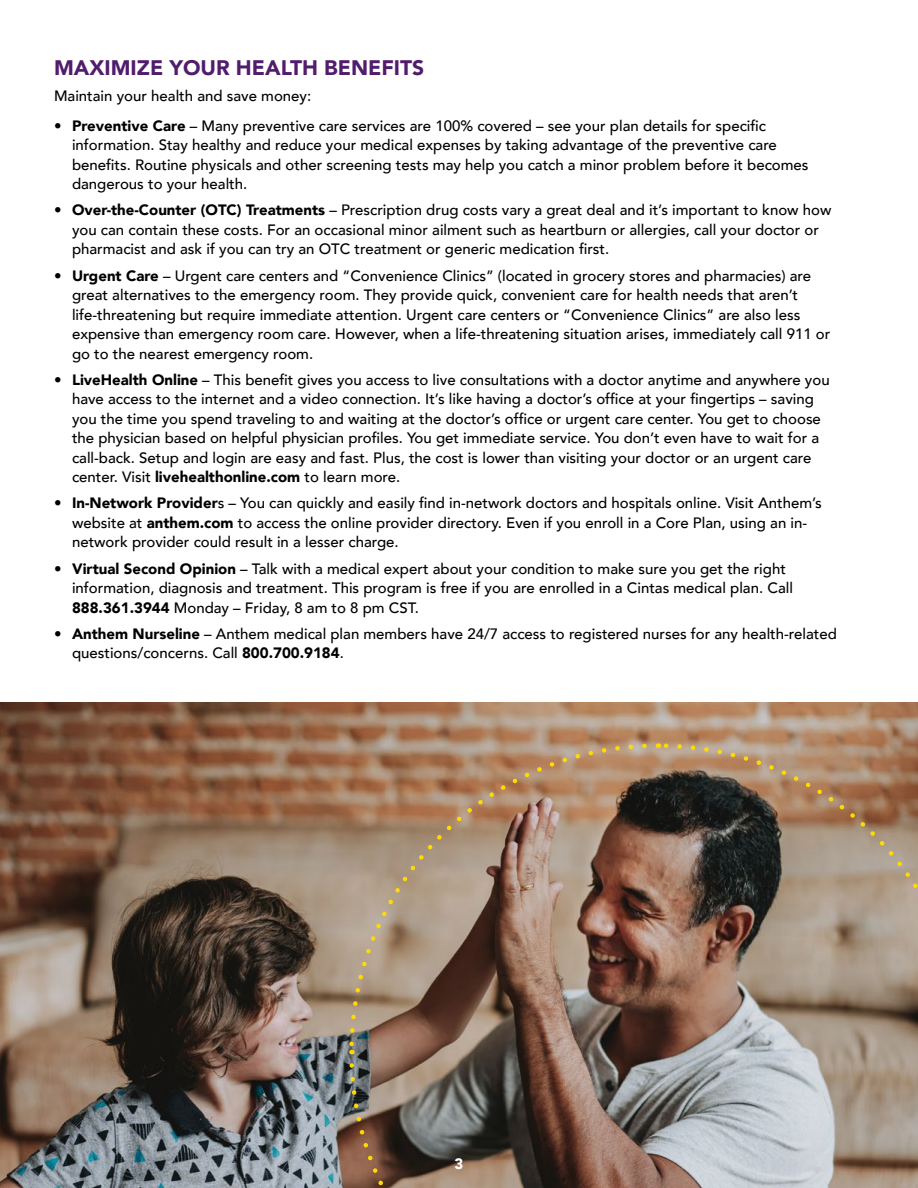
<style>
.page{position:relative;width:918px;height:1188px;background:#fff}
.page>*{position:absolute;margin:0;border:0;box-sizing:border-box;transform-origin:0 0}
.t1{font:900 21px "Avenir";color:#511c6c}
.t2{font:500 15px/19.5px "Avenir";color:#000}
.t3{font:900 15px "Avenir";color:#fff}
.s1{font-weight:900}
</style>
<div class="page">
<img style="left:0;top:702px;width:918px;height:486px">
<svg style="left:347px;top:741px;width:302px;height:309px;background:#967864"></svg>
<svg style="left:660px;top:741px;width:258px;height:302px;background:#8f7a68"></svg>
<svg style="left:347px;top:1061px;width:312px;height:127px;background:#6d5c52"></svg>
<svg style="left:667px;top:1050px;width:251px;height:138px;background:#b1aeac"></svg>
<h1 class="t1" style="left:54px;top:50px;width:372px">MAXIMIZE YOUR HEALTH BENEFITS</h1>
<p class="t2" style="left:54px;top:85px;width:259px">Maintain your health and save money:</p>
<p class="t2" style="left:72px;top:115px;width:738px;text-indent:-18px">• <span class="s1">Preventive Care</span> – Many preventive care services are 100% covered – see your plan details for specific information. Stay healthy and reduce your medical expenses by taking advantage of the preventive care benefits. Routine physicals and other screening tests may help you catch a minor problem before it becomes dangerous to your health.</p>
<p class="t2" style="left:72px;top:199px;width:761px;text-indent:-18px">• <span class="s1">Over-the-Counter (OTC) Treatments</span> – Prescription drug costs vary a great deal and it’s important to know how you can contain these costs. For an occasional minor ailment such as heartburn or allergies, call your doctor or pharmacist and ask if you can try an OTC treatment or generic medication first.</p>
<p class="t2" style="left:72px;top:265px;width:760px;text-indent:-18px">• <span class="s1">Urgent Care</span> – Urgent care centers and “Convenience Clinics” (located in grocery stores and pharmacies) are great alternatives to the emergency room. They provide quick, convenient care for health needs that aren’t life-threatening but require immediate attention. Urgent care centers or “Convenience Clinics” are also less expensive than emergency room care. However, when a life-threatening situation arises, immediately call 911 or go to the nearest emergency room.</p>
<p class="t2" style="left:72px;top:369px;width:759px;text-indent:-18px">• <span class="s1">LiveHealth Online</span> – This benefit gives you access to live consultations with a doctor anytime and anywhere you have access to the internet and a video connection. It’s like having a doctor’s office at your fingertips – saving you the time you spend traveling to and waiting at the doctor’s office or urgent care center. You get to choose the physician based on helpful physician profiles. You get immediate service. You don’t even have to wait for a call-back. Setup and login are easy and fast. Plus, the cost is lower than visiting your doctor or an urgent care center. Visit <span class="s1">livehealthonline.com</span> to learn more.</p>
<p class="t2" style="left:72px;top:493px;width:751px;text-indent:-18px">• <span class="s1">In-Network Provider</span>s – You can quickly and easily find in-network doctors and hospitals online. Visit Anthem’s website at <span class="s1">anthem.com</span> to access the online provider directory. Even if you enroll in a Core Plan, using an in&shy;network provider could result in a lesser charge.</p>
<p class="t2" style="left:72px;top:558px;width:722px;text-indent:-18px">• <span class="s1">Virtual Second Opinion</span> – Talk with a medical expert about your condition to make sure you get the right information, diagnosis and treatment. This program is free if you are enrolled in a Cintas medical plan. Call<br><span class="s1">888.361.3944</span> Monday – Friday, 8 am to 8 pm CST.</p>
<p class="t2" style="left:72px;top:623px;width:767px;text-indent:-18px"><span class="s1">• Anthem Nurseline</span> – Anthem medical plan members have 24/7 access to registered nurses for any health-related questions/concerns. Call <span class="s1">800.700.9184</span>.</p>
<p class="t3" style="left:455px;top:1150px;width:10px">3</p>
</div>
